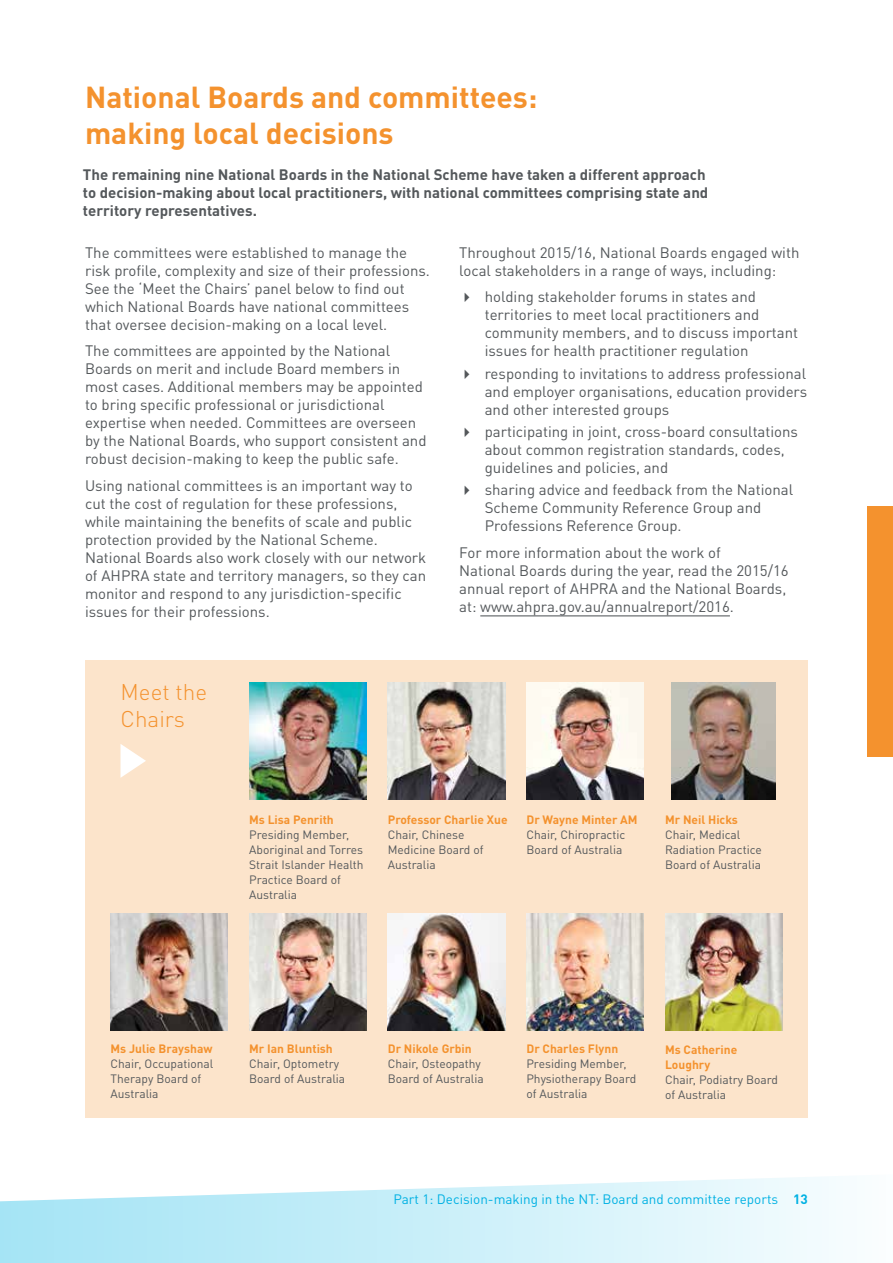
<style>
.page{position:relative;width:893px;height:1263px;background:#fff}
.page>*{position:absolute;margin:0;border:0;box-sizing:border-box;transform-origin:0 0}
.t1{font:700 30px/36px "DINOT";color:#f4922e}
.t2{font:300 22.5px/27px "DINOT";color:#f4922e}
.t3{font:15px/18px "DINOT";color:#54585b}
.t4{font:700 15px/18px "DINOT";color:#54585b}
.t5{font:13.5px "DINOT";color:#00b1e3}
.t6{font:12px/15px "DINOT";color:#54585b}
.t7{font:700 12px/15px "DINOT";color:#f4922e}
.s1{font-weight:700}
</style>
<div class="page">
<svg style="left:0;top:1176px;width:836px;height:87px"></svg>
<div style="left:867px;top:506px;width:26px;height:251px;background:#f4922e"></div>
<div style="left:85px;top:660px;width:723px;height:457px;background:#fce4cb"></div>
<img style="left:111px;top:913px;width:117px;height:117px">
<img style="left:249px;top:682px;width:118px;height:118px">
<img style="left:249px;top:913px;width:118px;height:117px">
<img style="left:388px;top:682px;width:117px;height:118px">
<img style="left:388px;top:913px;width:117px;height:117px">
<img style="left:526px;top:682px;width:118px;height:118px">
<img style="left:526px;top:913px;width:118px;height:117px">
<img style="left:672px;top:682px;width:104px;height:118px">
<img style="left:665px;top:913px;width:117px;height:117px">
<svg style="left:121px;top:744px;width:25px;height:33px"></svg>
<hr style="left:480px;top:615px;width:250px;height:1px;background:#54585b">
<h1 class="t1" style="left:85px;top:79px;width:454px">National Boards and committees: making local decisions</h1>
<p class="t4" style="left:83px;top:165px;width:627px">The remaining nine National Boards in the National Scheme have taken a different approach to decision-making about local practitioners, with national committees comprising state and territory representatives.</p>
<p class="t3" style="left:85px;top:243px;width:346px">The committees were established to manage the risk profile, complexity and size of their professions.<br>See the ‘Meet the Chairs’ panel below to find out which National Boards have national committees that oversee decision-making on a local level.</p>
<p class="t3" style="left:85px;top:342px;width:343px">The committees are appointed by the National Boards on merit and include Board members in most cases. Additional members may be appointed to bring specific professional or jurisdictional expertise when needed. Committees are overseen by the National Boards, who support consistent and robust decision-making to keep the public safe.</p>
<p class="t3" style="left:85px;top:476px;width:343px">Using national committees is an important way to cut the cost of regulation for these professions, while maintaining the benefits of scale and public protection provided by the National Scheme.<br>National Boards also work closely with our network of AHPRA state and territory managers, so they can monitor and respond to any jurisdiction-specific issues for their professions.</p>
<h2 class="t2" style="left:121px;top:678px;width:88px">Meet the<br>Chairs</h2>
<p class="t3" style="left:459px;top:243px;width:342px">Throughout 2015/16, National Boards engaged with local stakeholders in a range of ways, including:</p>
<p class="t3" style="left:485px;top:288px;width:315px">holding stakeholder forums in states and territories to meet local practitioners and community members, and to discuss important issues for health practitioner regulation</p>
<p class="t3" style="left:485px;top:364px;width:324px;text-align:justify">responding to invitations to address professional and employer organisations, education providers and other interested groups</p>
<p class="t3" style="left:485px;top:422px;width:315px">participating in joint, cross-board consultations about common registration standards, codes, guidelines and policies, and</p>
<p class="t3" style="left:485px;top:480px;width:310px">sharing advice and feedback from the National<br>Scheme Community Reference Group and<br>Professions Reference Group.</p>
<p class="t3" style="left:459px;top:543px;width:331px">For more information about the work of<br>National Boards during the year, read the 2015/16 annual report of AHPRA and the National Boards, at: www.ahpra.gov.au/annualreport/2016.</p>
<p class="t7" style="left:249px;top:811px;width:86px">Ms Lisa Penrith</p>
<p class="t6" style="left:249px;top:826px;width:116px">Presiding Member,<br>Aboriginal and Torres<br>Strait Islander Health<br>Practice Board of<br>Australia</p>
<p class="t7" style="left:388px;top:811px;width:121px">Professor Charlie Xue</p>
<p class="t6" style="left:388px;top:826px;width:97px">Chair, Chinese<br>Medicine Board of<br>Australia</p>
<p class="t7" style="left:526px;top:811px;width:113px">Dr Wayne Minter AM</p>
<p class="t6" style="left:526px;top:826px;width:100px">Chair, Chiropractic<br>Board of Australia</p>
<p class="t7" style="left:665px;top:811px;width:74px">Mr Neil Hicks</p>
<p class="t6" style="left:665px;top:826px;width:98px">Chair, Medical<br>Radiation Practice<br>Board of Australia</p>
<p class="t7" style="left:111px;top:1041px;width:103px">Ms Julie Brayshaw</p>
<p class="t6" style="left:111px;top:1056px;width:104px">Chair, Occupational<br>Therapy Board of<br>Australia</p>
<p class="t7" style="left:249px;top:1041px;width:85px">Mr Ian Bluntish</p>
<p class="t6" style="left:249px;top:1056px;width:98px">Chair, Optometry<br>Board of Australia</p>
<p class="t7" style="left:388px;top:1041px;width:86px">Dr Nikole Grbin</p>
<p class="t6" style="left:388px;top:1056px;width:98px">Chair, Osteopathy<br>Board of Australia</p>
<p class="t7" style="left:526px;top:1041px;width:93px">Dr Charles Flynn</p>
<p class="t6" style="left:526px;top:1056px;width:111px">Presiding Member,<br>Physiotherapy Board of Australia</p>
<p class="t7" style="left:665px;top:1042px;width:74px">Ms Catherine<br>Loughry</p>
<p class="t6" style="left:665px;top:1072px;width:114px">Chair, Podiatry Board of Australia</p>
<p class="t5" style="left:393px;top:1191px;width:416px">Part 1: Decision-making in the NT: Board and committee reports <span class="s1">13</span></p>
</div>
